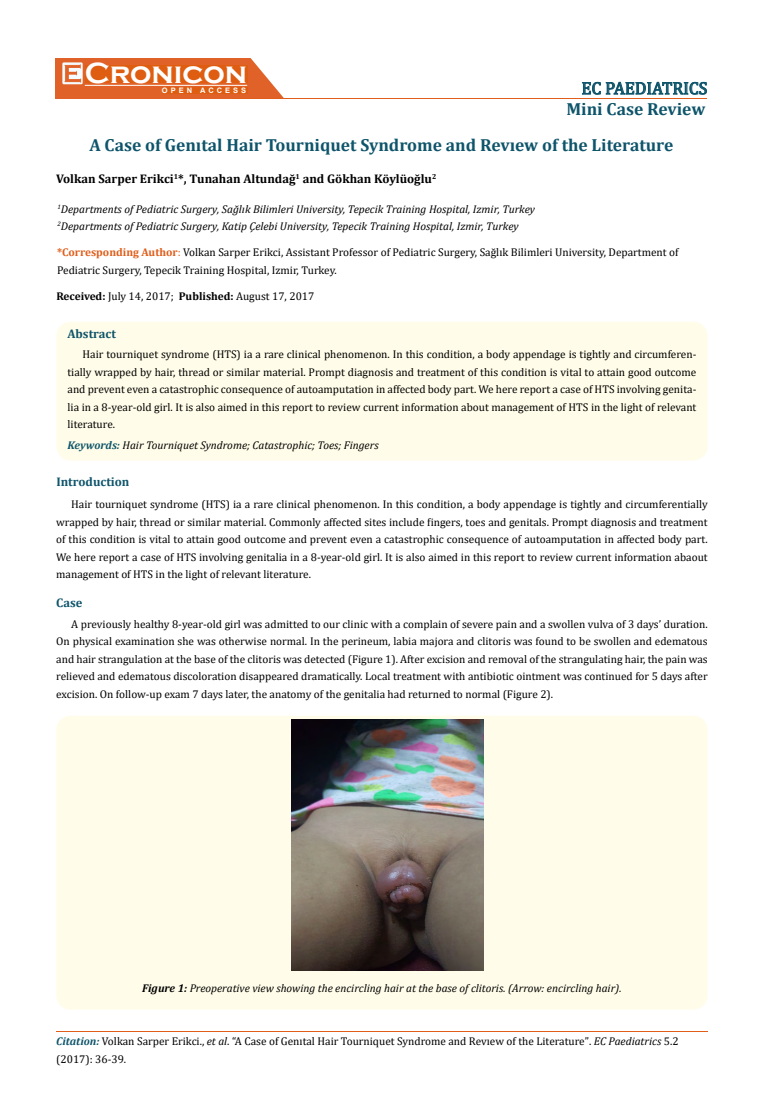
<style>
.page{position:relative;width:764px;height:1113px;background:#fff}
.page>*{position:absolute;margin:0;border:0;box-sizing:border-box;transform-origin:0 0}
.t1{font:700 30px "Copperplate Gothic";color:#fff}
.t2{font:700 17.5px/36px "Cambria";color:#0e546a}
.t3{font:17.5px "Cambria";color:#0e546a}
.t4{font:700 12.5px "Cambria";color:#000}
.t5{font:700 12.5px "Cambria";color:#0e546a}
.t6{font:11.25px/17.5px "Cambria";color:#000;text-align:justify}
.t7{font:italic 11.25px/17.5px "Cambria";color:#000}
.t8{font:700 7.5px "Arial";letter-spacing:.4em;color:#fff}
.s1{font-weight:700;color:#e05d1a}
.s2{color:#e05d1a}
.s3{font-weight:700}
.s4{font-weight:700;color:#0e546a}
.s5{font-weight:700;font-style:italic;color:#0e546a}
.s6{font-style:italic}
.s7{font-size:11.12px}
</style>
<div class="page">
<div style="left:56px;top:58px;width:242px;height:41px;background:#e06228"></div>
<svg style="left:250px;top:58px;width:48px;height:40px"></svg>
<img style="left:62px;top:62px;width:21px;height:22px">
<div style="left:85px;top:66px;width:162px;height:17px;background:#df5d11"></div>
<div style="left:162px;top:87px;width:85px;height:6px;background:#df5d11"></div>
<svg style="left:582px;top:82px;width:125px;height:13px"></svg>
<hr style="left:85px;top:85px;width:162px;height:1px;background:#fff">
<hr style="left:232px;top:98px;width:475px;height:1px;background:#e05d1a">
<hr style="left:56px;top:1031px;width:651px;height:1px;background:#e05d1a">
<div style="left:56px;top:322px;width:651px;height:138px;background:#fffde9;border-radius:15px"></div>
<div style="left:56px;top:715px;width:651px;height:294px;background:#fffde9;border-radius:15px"></div>
<img style="left:292px;top:720px;width:192px;height:250px">
<h1 class="t1" style="left:85px;top:56px;width:164px">Cronicon</h1>
<p class="t8" style="left:162px;top:85px;width:86px">OPEN ACCESS</p>
<h2 class="t3" style="left:581px;top:78px;width:127px">EC PAEDIATRICS</h2>
<h2 class="t2" style="left:89px;top:90px;width:617px;text-indent:477px">Mini Case Review<br>A Case of Genıtal Hair Tourniquet Syndrome and Revıew of the Literature</h2>
<p class="t4" style="left:56px;top:170px;width:382px">Volkan Sarper Erikci<sup>1</sup>*, Tunahan Altundağ<sup>1</sup> and Gökhan Köylüoğlu<sup>2</sup></p>
<p class="t7" style="left:57px;top:199px;width:479px"><sup>1</sup>Departments of Pediatric Surgery, Sağlık Bilimleri University, Tepecik Training Hospital, Izmir, Turkey<br><sup>2</sup>Departments of Pediatric Surgery, Katip Çelebi University, Tepecik Training Hospital, Izmir, Turkey</p>
<p class="t6" style="left:57px;top:244px;width:623px"><span class="s1">*Corresponding Author</span><span class="s2">:</span> Volkan Sarper Erikci, Assistant Professor of Pediatric Surgery, Sağlık Bilimleri University, Department of<br>Pediatric Surgery, Tepecik Training Hospital, Izmir, Turkey.</p>
<p class="t6" style="left:56px;top:288px;width:259px"><span class="s3">Received:</span> July 14, 2017; <span class="s3">Published:</span> August 17, 2017</p>
<p class="t5" style="left:68px;top:325px;width:50px">Abstract</p>
<p class="t6" style="left:68px;top:345px;width:630px;text-indent:15px">Hair tourniquet syndrome (HTS) ia a rare clinical phenomenon. In this condition, a body appendage is tightly and circumferen&shy;tially wrapped by hair, thread or similar material. Prompt diagnosis and treatment of this condition is vital to attain good outcome and prevent even a catastrophic consequence of autoamputation in affected body part. We here report a case of HTS involving genita&shy;lia in a 8-year-old girl. It is also aimed in this report to review current information about management of HTS in the light of relevant literature.</p>
<p class="t7" style="left:68px;top:436px;width:313px"><span class="s4">Keywords:</span> Hair Tourniquet Syndrome; Catastrophic; Toes; Fingers</p>
<p class="t5" style="left:56px;top:473px;width:75px">Introduction</p>
<p class="t6" style="left:56px;top:495px;width:653px;text-indent:15px">Hair tourniquet syndrome (HTS) ia a rare clinical phenomenon. In this condition, a body appendage is tightly and circumferentially wrapped by hair, thread or similar material. Commonly affected sites include fingers, toes and genitals. Prompt diagnosis and treatment of this condition is vital to attain good outcome and prevent even a catastrophic consequence of autoamputation in affected body part.<br>We here report a case of HTS involving genitalia in a 8-year-old girl. It is also aimed in this report to review current information abaout management of HTS in the light of relevant literature.</p>
<p class="t5" style="left:56px;top:593px;width:28px">Case</p>
<p class="t6" style="left:56px;top:615px;width:653px;text-indent:15px">A previously healthy 8-year-old girl was admitted to our clinic with a complain of severe pain and a swollen vulva of 3 days’ duration.<br>On physical examination she was otherwise normal. In the perineum, labia majora and clitoris was found to be swollen and edematous and hair strangulation at the base of the clitoris was detected (Figure 1). After excision and removal of the strangulating hair, the pain was relieved and edematous discoloration disappeared dramatically. Local treatment with antibiotic ointment was continued for 5 days after excision. On follow-up exam 7 days later, the anatomy of the genitalia had returned to normal (Figure 2).</p>
<p class="t7" style="left:142px;top:978px;width:481px"><span class="s3">Figure 1:</span> Preoperative view showing the encircling hair at the base of clitoris. (Arrow: encircling hair).</p>
<p class="t6" style="left:56px;top:1032px;width:624px"><span class="s5">Citation:</span> Volkan Sarper Erikci., <span class="s6">et al</span>. “A Case of Genıtal Hair Tourniquet Syndrome and Revıew of the Literature”<span class="s7">.</span> <span class="s6">EC Paediatrics</span> <span class="s7">5</span>.2 (2017): 36-39.</p>
</div>
